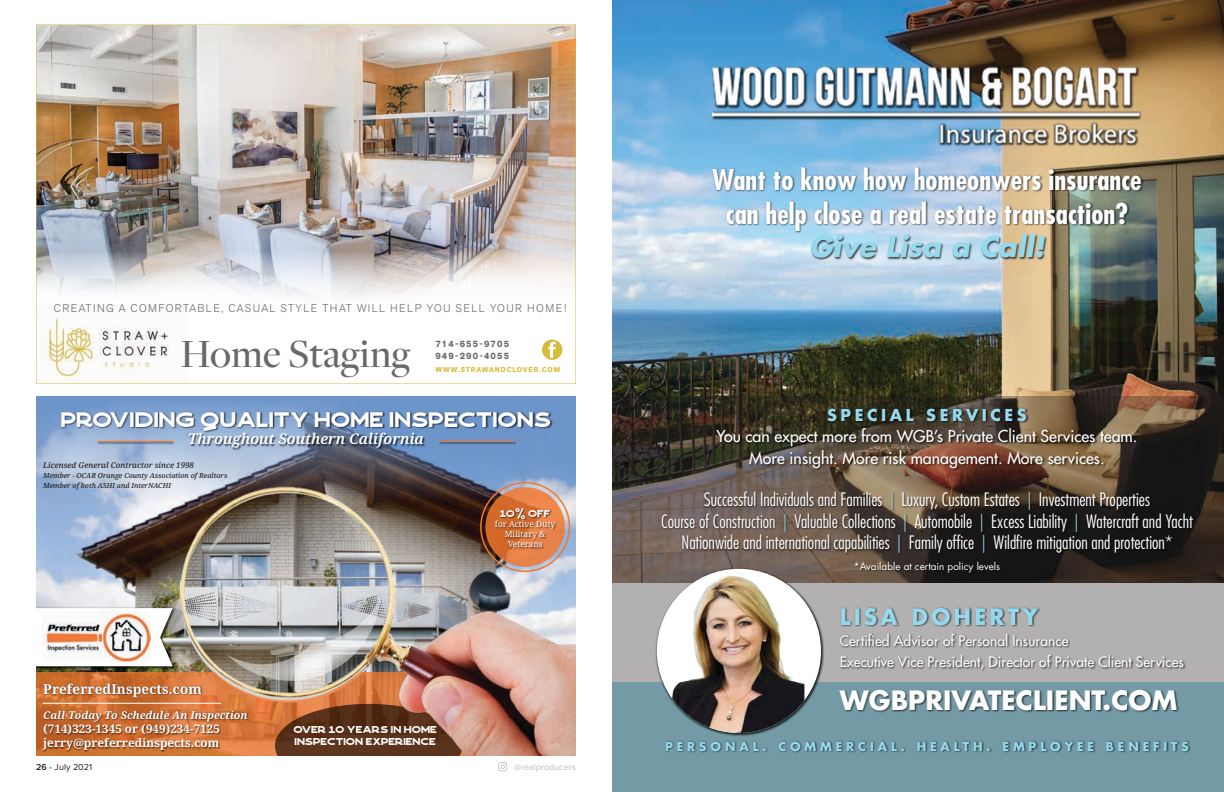
<style>
.page{position:relative;width:1224px;height:792px;background:#fff}
.page>*{position:absolute;margin:0;border:0;box-sizing:border-box;transform-origin:0 0}
.t1{font:500 41.6px "Freight Disp Pro";color:#67686b}
.t2{font:700 condensed 28px/33.6px "Futura Std";color:#fff;text-align:center}
.t3{font:italic 700 28px "Futura Std";color:#96d9ed}
.t4{font:700 26px "Futura Std";color:#fff}
.t5{font:700 22px "Futura Std";letter-spacing:.14em;color:#96d9ed}
.t6{font:21.1px "Crafter";color:#fff}
.t7{font:300 condensed 18px/21.6px "Futura Std";color:#fff;text-align:center}
.t8{font:500 16px/21.2px "Futura Std";color:#fff;text-align:center}
.t9{font:700 16px "Futura Std";letter-spacing:.22em;color:#96d9ed}
.t10{font:italic 600 14.8px "Avrile Serif";color:#fff}
.t11{font:500 14px/21.2px "Futura Std";color:#fff}
.t12{font:700 13.7px "Avrile Serif";color:#fff}
.t13{font:700 12px "Futura Std";letter-spacing:.32em;color:#96d9ed}
.t14{font:700 11.7px/14.1px "Avrile Serif";color:#fff}
.t15{font:300 11.1px "Akzid Grtsk Next";letter-spacing:.13em;color:#67686b}
.t16{font:italic 700 10.8px "Avrile Serif";color:#fff}
.t17{font:10px/12px "Crafter";color:#fff}
.t18{font:10px "Futura Std";color:#fff}
.t19{font:9.8px "Crafter";color:#fff}
.t20{font:700 9px/12.7px "Akzid Grtsk Next";letter-spacing:.13em;color:#67686b}
.t21{font:9px "Proxima Nova";color:#bcbec0}
.t22{font:9px "Proxima Nova";letter-spacing:.015em;color:#231f20}
.t23{font:8.4px/10.1px "Avrile Serif";color:#fff;text-align:center}
.t24{font:italic 500 8px "Avrile Serif";color:#231f20}
.t25{font:italic 500 7px/10px "Avrile Serif";color:#231f20}
.t26{font:700 7px "Akzid Grtsk Next";letter-spacing:.13em;color:#d6bc3a}
.s1{font-weight:600}
.s2{color:#19a8e0}
.s3{color:#96d9ed}
</style>
<div class="page">
<svg style="left:498px;top:762px;width:9px;height:9px"></svg>
<img style="left:36px;top:501px;width:116px;height:171px">
<svg style="left:36px;top:396px;width:540px;height:105px;background:#86a2c7"></svg>
<img style="left:36px;top:606px;width:116px;height:65px">
<svg style="left:36px;top:608px;width:116px;height:58px"></svg>
<svg style="left:36px;top:672px;width:116px;height:84px;background:#c86b2c"></svg>
<img style="left:59px;top:407px;width:495px;height:46px">
<hr style="left:97px;top:441px;width:76px;height:1px;background:#f4782e">
<hr style="left:438px;top:441px;width:76px;height:1px;background:#f4782e">
<img style="left:152px;top:467px;width:424px;height:289px">
<img style="left:42px;top:681px;width:209px;height:73px">
<hr style="left:43px;top:703px;width:178px;height:1px;background:#fff">
<img style="left:43px;top:612px;width:108px;height:50px">
<img style="left:36px;top:24px;width:540px;height:360px">
<div style="left:542px;top:340px;width:20px;height:20px;background:#d6bc3a;border-radius:50%"></div>
<svg style="left:548px;top:342px;width:8px;height:16px"></svg>
<img style="left:612px;top:0;width:612px;height:396px">
<svg style="left:612px;top:396px;width:612px;height:396px;background:#676764"></svg>
<img style="left:711px;top:65px;width:432px;height:82px">
<img style="left:713px;top:62px;width:428px;height:82px">
<img style="left:655px;top:567px;width:170px;height:170px">
<div style="left:657px;top:569px;width:164px;height:164px;background:#fff;border-radius:50%"></div>
<img style="left:668px;top:586px;width:136px;height:147px">
<img style="left:837px;top:605px;width:387px;height:153px">
<img style="left:706px;top:165px;width:447px;height:127px">
<img style="left:700px;top:406px;width:456px;height:80px">
<img style="left:658px;top:489px;width:540px;height:97px">
<img style="left:659px;top:739px;width:538px;height:53px">
<p class="t15" style="left:54px;top:301px;width:514px">CREATING A COMFORTABLE, CASUAL STYLE THAT WILL HELP YOU SELL YOUR HOME!</p>
<h1 class="t1" style="left:180px;top:327px;width:232px">Home Staging</h1>
<p class="t20" style="left:435px;top:337px;width:75px">714-655-9705<br>949-290-4055</p>
<p class="t26" style="left:435px;top:365px;width:126px">WWW.STRAWANDCLOVER.COM</p>
<p class="t6" style="left:61px;top:407px;width:492px">PROVIDING QUALITY HOME INSPECTIONS</p>
<p class="t10" style="left:188px;top:429px;width:237px">Throughout Southern California</p>
<p class="t24" style="left:43px;top:459px;width:152px">Licensed General Contractor since 1998</p>
<p class="t25" style="left:43px;top:470px;width:186px">Member - OCAR Orange County Association of Realtors<br>Member of both ASHI and InterNACHI</p>
<p class="t19" style="left:500px;top:508px;width:52px">10% OFF</p>
<p class="t23" style="left:495px;top:519px;width:62px">for Active Duty<br>Military &amp;<br>Veterans</p>
<p class="t12" style="left:43px;top:679px;width:160px">PreferredInspects.com</p>
<p class="t16" style="left:43px;top:707px;width:206px">Call Today To Schedule An Inspection</p>
<p class="t14" style="left:43px;top:722px;width:178px">(714)323-1345 or (949)234-7125 jerry@preferredinspects.com</p>
<p class="t17" style="left:294px;top:724px;width:145px">OVER 10 YEARS IN HOME<br>INSPECTION EXPERIENCE</p>
<p class="t22" style="left:36px;top:762px;width:58px"><span class="s1">26</span> <span class="s2">•</span> July 2021</p>
<p class="t21" style="left:514px;top:762px;width:63px">@realproducers</p>
<h2 class="t2" style="left:712px;top:163px;width:431px">Want to know how homeonwers insurance can help close a real estate transaction?</h2>
<h2 class="t3" style="left:809px;top:228px;width:237px">Give Lisa a Call!</h2>
<p class="t9" style="left:827px;top:405px;width:201px">SPECIAL SERVICES</p>
<p class="t8" style="left:716px;top:426px;width:423px">You can expect more from WGB’s Private Client Services team.<br>More insight. More risk management. More services.</p>
<p class="t7" style="left:661px;top:489px;width:533px">Successful Individuals and Families <span class="s3">|</span> Luxury, Custom Estates <span class="s3">|</span> Investment Properties<br>Course of Construction <span class="s3">|</span> Valuable Collections <span class="s3">|</span> Automobile <span class="s3">|</span> Excess Liability <span class="s3">|</span> Watercraft and Yacht<br>Nationwide and international capabilities <span class="s3">|</span> Family office <span class="s3">|</span> Wildfire mitigation and protection*</p>
<p class="t18" style="left:854px;top:560px;width:148px">*Available at certain policy levels</p>
<p class="t5" style="left:840px;top:602px;width:200px">LISA DOHERTY</p>
<p class="t11" style="left:840px;top:631px;width:346px">Certified Advisor of Personal Insurance<br>Executive Vice President, Director of Private Client Services</p>
<h3 class="t4" style="left:840px;top:683px;width:339px">WGBPRIVATECLIENT.COM</h3>
<p class="t13" style="left:665px;top:738px;width:525px">PERSONAL. COMMERCIAL. HEALTH. EMPLOYEE BENEFITS</p>
</div>
